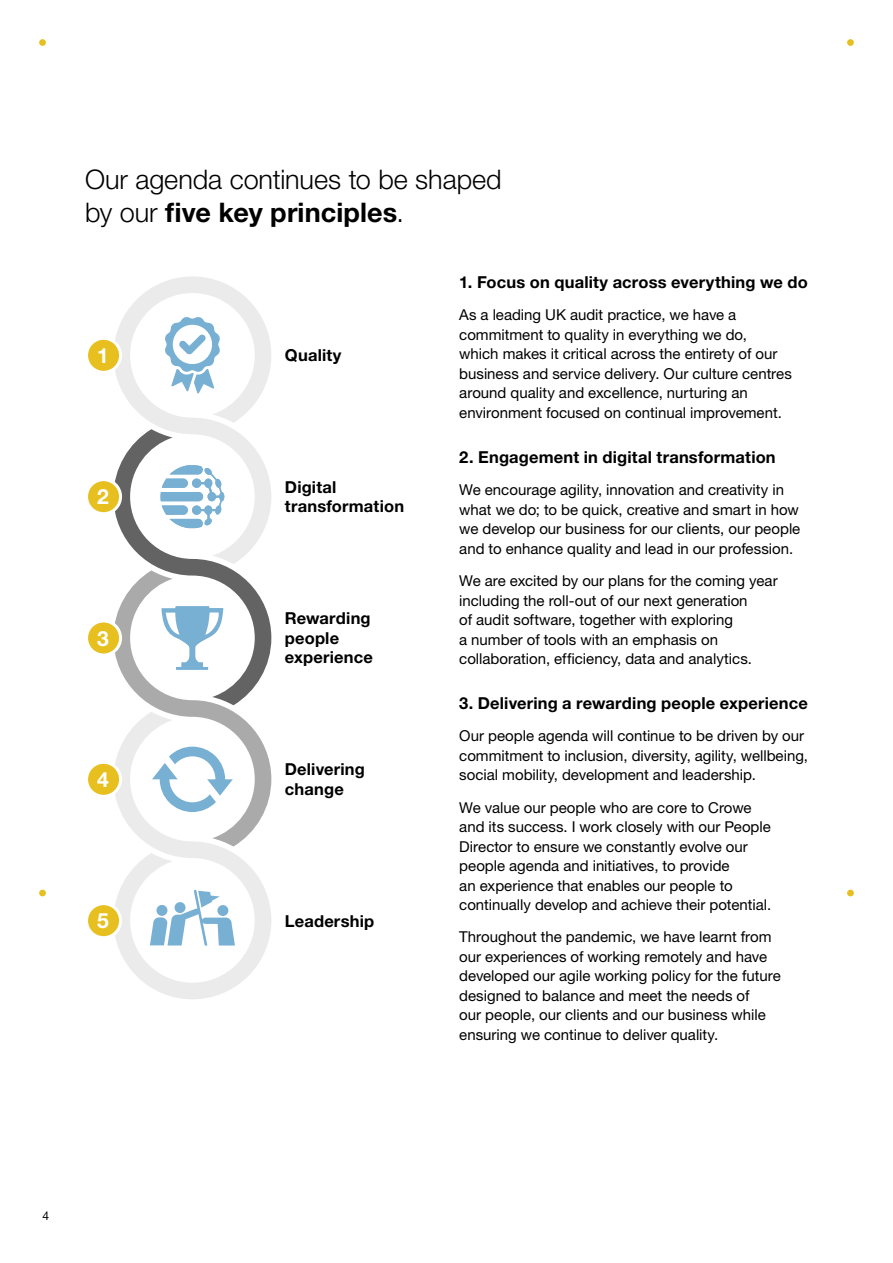
<style>
.page{position:relative;width:893px;height:1263px;background:#fff}
.page>*{position:absolute;margin:0;border:0;box-sizing:border-box;transform-origin:0 0}
.t1{font:300 27px/32.4px "Helvetica Neue LT Std";color:#000}
.t2{font:700 21px "Helvetica Neue LT Std";color:#fff}
.t3{font:700 16.5px/19.5px "Helvetica Neue LT Std";letter-spacing:.01em;color:#000}
.t4{font:15px/19.5px "Helvetica Neue LT Std";color:#000}
.t5{font:12px "Helvetica Neue LT Std";color:#000}
.s1{font-weight:700}
</style>
<div class="page">
<div style="left:39px;top:39px;width:7px;height:7px;background:#e7c01f;border-radius:50%"></div>
<div style="left:39px;top:890px;width:7px;height:6px;background:#e7c01f;border-radius:50%"></div>
<div style="left:847px;top:890px;width:7px;height:6px;background:#e7c01f;border-radius:50%"></div>
<div style="left:847px;top:39px;width:7px;height:7px;background:#e7c01f;border-radius:50%"></div>
<svg style="left:115px;top:276px;width:156px;height:153px"></svg>
<svg style="left:115px;top:846px;width:156px;height:153px"></svg>
<svg style="left:114px;top:429px;width:157px;height:417px"></svg>
<div style="left:87px;top:338px;width:34px;height:34px;background:#e7c01f;border-radius:50%"></div>
<div style="left:85px;top:337px;width:37px;height:37px;border:3px solid #fff;border-radius:50%"></div>
<div style="left:87px;top:480px;width:34px;height:34px;background:#e7c01f;border-radius:50%"></div>
<div style="left:85px;top:478px;width:37px;height:37px;border:3px solid #fff;border-radius:50%"></div>
<div style="left:87px;top:621px;width:34px;height:34px;background:#e7c01f;border-radius:50%"></div>
<div style="left:85px;top:619px;width:37px;height:37px;border:3px solid #fff;border-radius:50%"></div>
<div style="left:87px;top:762px;width:34px;height:34px;background:#e7c01f;border-radius:50%"></div>
<div style="left:85px;top:761px;width:37px;height:37px;border:3px solid #fff;border-radius:50%"></div>
<div style="left:87px;top:904px;width:34px;height:34px;background:#e7c01f;border-radius:50%"></div>
<div style="left:85px;top:902px;width:37px;height:37px;border:3px solid #fff;border-radius:50%"></div>
<h1 class="t1" style="left:85px;top:163px;width:418px">Our agenda continues to be shaped by our <span class="s1">five key principles</span>.</h1>
<h2 class="t2" style="left:97px;top:342px;width:13px">1</h2>
<h2 class="t2" style="left:97px;top:484px;width:13px">2</h2>
<h2 class="t2" style="left:97px;top:625px;width:13px">3</h2>
<h2 class="t2" style="left:97px;top:766px;width:13px">4</h2>
<h2 class="t2" style="left:97px;top:908px;width:13px">5</h2>
<p class="t3" style="left:285px;top:345px;width:58px">Quality</p>
<p class="t3" style="left:285px;top:477px;width:121px">Digital transformation</p>
<p class="t3" style="left:285px;top:608px;width:90px">Rewarding people experience</p>
<p class="t3" style="left:285px;top:759px;width:81px">Delivering change</p>
<p class="t3" style="left:285px;top:910px;width:91px">Leadership</p>
<p class="t3" style="left:459px;top:272px;width:350px">1. Focus on quality across everything we do</p>
<p class="t4" style="left:459px;top:305px;width:334px">As a leading UK audit practice, we have a commitment to quality in everything we do,<br>which makes it critical across the entirety of our business and service delivery. Our culture centres around quality and excellence, nurturing an environment focused on continual improvement.</p>
<p class="t3" style="left:459px;top:447px;width:318px">2. Engagement in digital transformation</p>
<p class="t4" style="left:459px;top:480px;width:343px">We encourage agility, innovation and creativity in what we do; to be quick, creative and smart in how we develop our business for our clients, our people and to enhance quality and lead in our profession.</p>
<p class="t4" style="left:459px;top:571px;width:320px">We are excited by our plans for the coming year including the roll-out of our next generation<br>of audit software, together with exploring<br>a number of tools with an emphasis on collaboration, efficiency, data and analytics.</p>
<p class="t3" style="left:459px;top:693px;width:350px">3. Delivering a rewarding people experience</p>
<p class="t4" style="left:459px;top:726px;width:350px">Our people agenda will continue to be driven by our commitment to inclusion, diversity, agility, wellbeing, social mobility, development and leadership.</p>
<p class="t4" style="left:459px;top:797px;width:313px">We value our people who are core to Crowe and its success. I work closely with our People Director to ensure we constantly evolve our people agenda and initiatives, to provide<br>an experience that enables our people to continually develop and achieve their potential.</p>
<p class="t4" style="left:459px;top:927px;width:323px">Throughout the pandemic, we have learnt from our experiences of working remotely and have developed our agile working policy for the future designed to balance and meet the needs of<br>our people, our clients and our business while ensuring we continue to deliver quality.</p>
<p class="t5" style="left:43px;top:1209px;width:8px">4</p>
</div>
